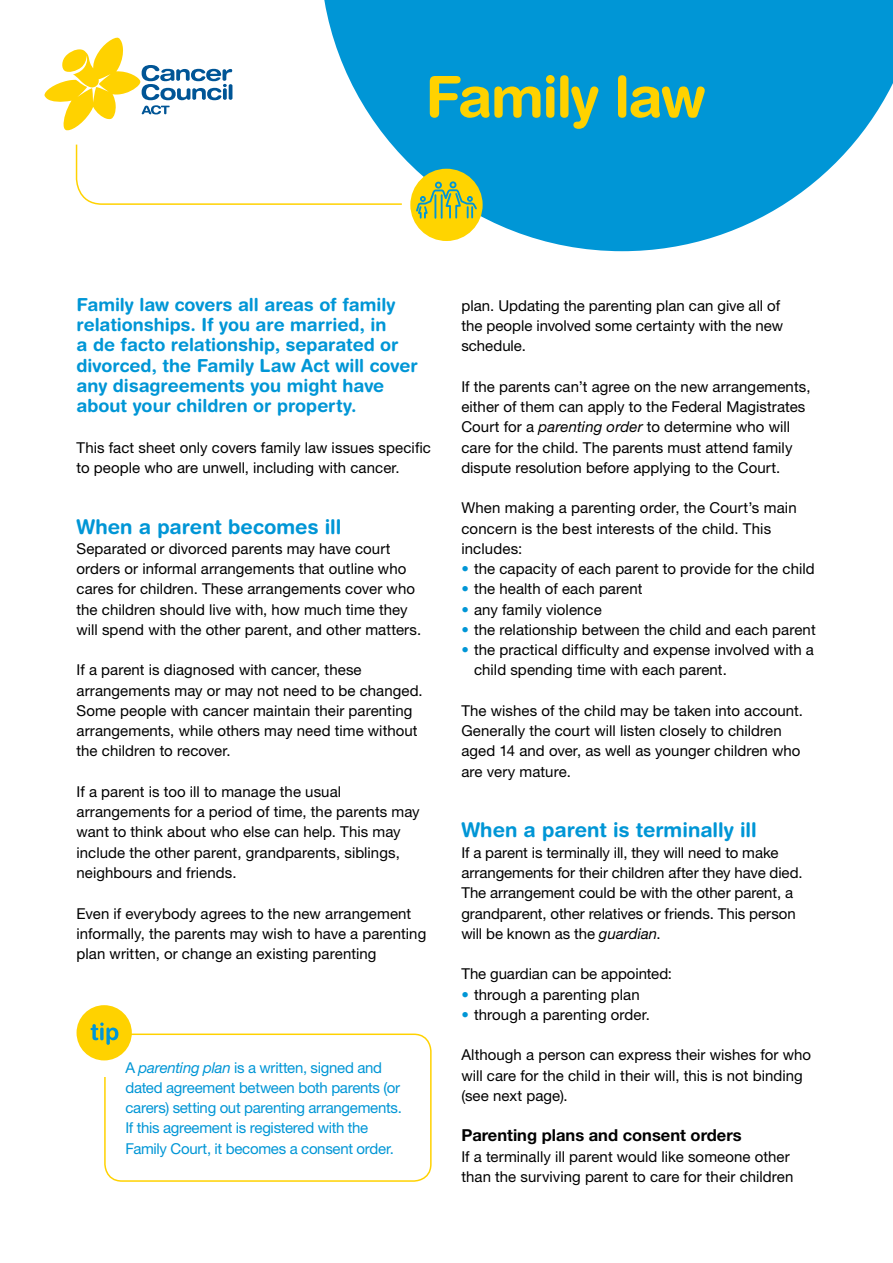
<style>
.page{position:relative;width:893px;height:1263px;background:#fff}
.page>*{position:absolute;margin:0;border:0;box-sizing:border-box;transform-origin:0 0}
.t1{font:700 57px "Helvetica Rounded LT Std";letter-spacing:-.03em;color:#ffd200}
.t2{font:700 20.25px "Helvetica Rounded LT Std";color:#0096d6}
.t3{font:700 18px/20.2px "Helvetica Rounded LT Std";color:#0096d6}
.t4{font:700 16.5px "Helvetica Neue LT Std";color:#000}
.t5{font:15px/20.2px "Helvetica Neue LT Std";letter-spacing:.005em;color:#000}
.t6{font:15px/20.2px "Helvetica Neue LT Std";letter-spacing:-.02em;color:#0096d6}
.s1{font-style:italic}
.s2{color:#0096d6}
</style>
<div class="page">
<svg style="left:324px;top:0;width:569px;height:251px;fill:#0096d6"></svg>
<svg style="left:75px;top:143px;width:328px;height:63px"></svg>
<svg style="left:44px;top:37px;width:188px;height:94px"></svg>
<div style="left:410px;top:169px;width:73px;height:72px;background:#ffd400;border-radius:50%"></div>
<div style="left:104px;top:1033px;width:328px;height:149px;border:2px solid #ffd200;border-radius:17px"></div>
<div style="left:100px;top:1033px;width:8px;height:44px;background:#fff"></div>
<div style="left:77px;top:1005px;width:55px;height:55px;background:#ffd200;border-radius:50%"></div>
<svg style="left:91px;top:1022px;width:27px;height:23px"></svg>
<svg style="left:415px;top:180px;width:64px;height:39px"></svg>
<h1 class="t1" style="left:425px;top:62px;width:282px">Family law</h1>
<p class="t3" style="left:77px;top:294px;width:343px">Family law covers all areas of family relationships. If you are married, in<br>a de facto relationship, separated or divorced, the Family Law Act will cover any disagreements you might have about your children or property.</p>
<p class="t5" style="left:77px;top:437px;width:356px">This fact sheet only covers family law issues specific to people who are unwell, including with cancer.</p>
<h2 class="t2" style="left:77px;top:514px;width:266px">When a parent becomes ill</h2>
<p class="t5" style="left:77px;top:538px;width:346px">Separated or divorced parents may have court orders or informal arrangements that outline who cares for children. These arrangements cover who the children should live with, how much time they will spend with the other parent, and other matters.</p>
<p class="t5" style="left:77px;top:660px;width:348px">If a parent is diagnosed with cancer, these arrangements may or may not need to be changed.<br>Some people with cancer maintain their parenting arrangements, while others may need time without the children to recover.</p>
<p class="t5" style="left:77px;top:781px;width:345px">If a parent is too ill to manage the usual arrangements for a period of time, the parents may want to think about who else can help. This may include the other parent, grandparents, siblings, neighbours and friends.</p>
<p class="t5" style="left:77px;top:903px;width:351px">Even if everybody agrees to the new arrangement informally, the parents may wish to have a parenting plan written, or change an existing parenting</p>
<p class="t6" style="left:125px;top:1057px;width:278px">A <span class="s1">parenting plan</span> is a written, signed and dated agreement between both parents (or carers) setting out parenting arrangements.<br>If this agreement is registered with the Family Court, it becomes a consent order.</p>
<p class="t5" style="left:461px;top:295px;width:323px">plan. Updating the parenting plan can give all of the people involved some certainty with the new schedule.</p>
<p class="t5" style="left:461px;top:376px;width:351px">If the parents can’t agree on the new arrangements, either of them can apply to the Federal Magistrates Court for a <span class="s1">parenting order</span> to determine who will care for the child. The parents must attend family dispute resolution before applying to the Court.</p>
<p class="t5" style="left:461px;top:498px;width:337px">When making a parenting order, the Court’s main concern is the best interests of the child. This includes:</p>
<p class="t5" style="left:461px;top:558px;width:355px"><span class="s2">•</span> the capacity of each parent to provide for the child</p>
<p class="t5" style="left:461px;top:579px;width:183px"><span class="s2">•</span> the health of each parent</p>
<p class="t5" style="left:461px;top:599px;width:142px"><span class="s2">•</span> any family violence</p>
<p class="t5" style="left:461px;top:619px;width:356px"><span class="s2">•</span> the relationship between the child and each parent</p>
<p class="t5" style="left:474px;top:639px;width:341px;text-indent:-13px"><span class="s2">•</span> the practical difficulty and expense involved with a child spending time with each parent.</p>
<p class="t5" style="left:461px;top:700px;width:343px">The wishes of the child may be taken into account.<br>Generally the court will listen closely to children aged 14 and over, as well as younger children who are very mature.</p>
<h2 class="t2" style="left:461px;top:818px;width:297px">When a parent is terminally ill</h2>
<p class="t5" style="left:461px;top:842px;width:343px">If a parent is terminally ill, they will need to make arrangements for their children after they have died.<br>The arrangement could be with the other parent, a grandparent, other relatives or friends. This person will be known as the <span class="s1">guardian</span>.</p>
<p class="t5" style="left:461px;top:963px;width:212px">The guardian can be appointed:</p>
<p class="t5" style="left:461px;top:984px;width:180px"><span class="s2">•</span> through a parenting plan</p>
<p class="t5" style="left:461px;top:1004px;width:190px"><span class="s2">•</span> through a parenting order.</p>
<p class="t5" style="left:461px;top:1044px;width:351px">Although a person can express their wishes for who will care for the child in their will, this is not binding (see next page).</p>
<p class="t4" style="left:461px;top:1125px;width:282px">Parenting plans and consent orders</p>
<p class="t5" style="left:461px;top:1146px;width:334px">If a terminally ill parent would like someone other than the surviving parent to care for their children</p>
</div>
